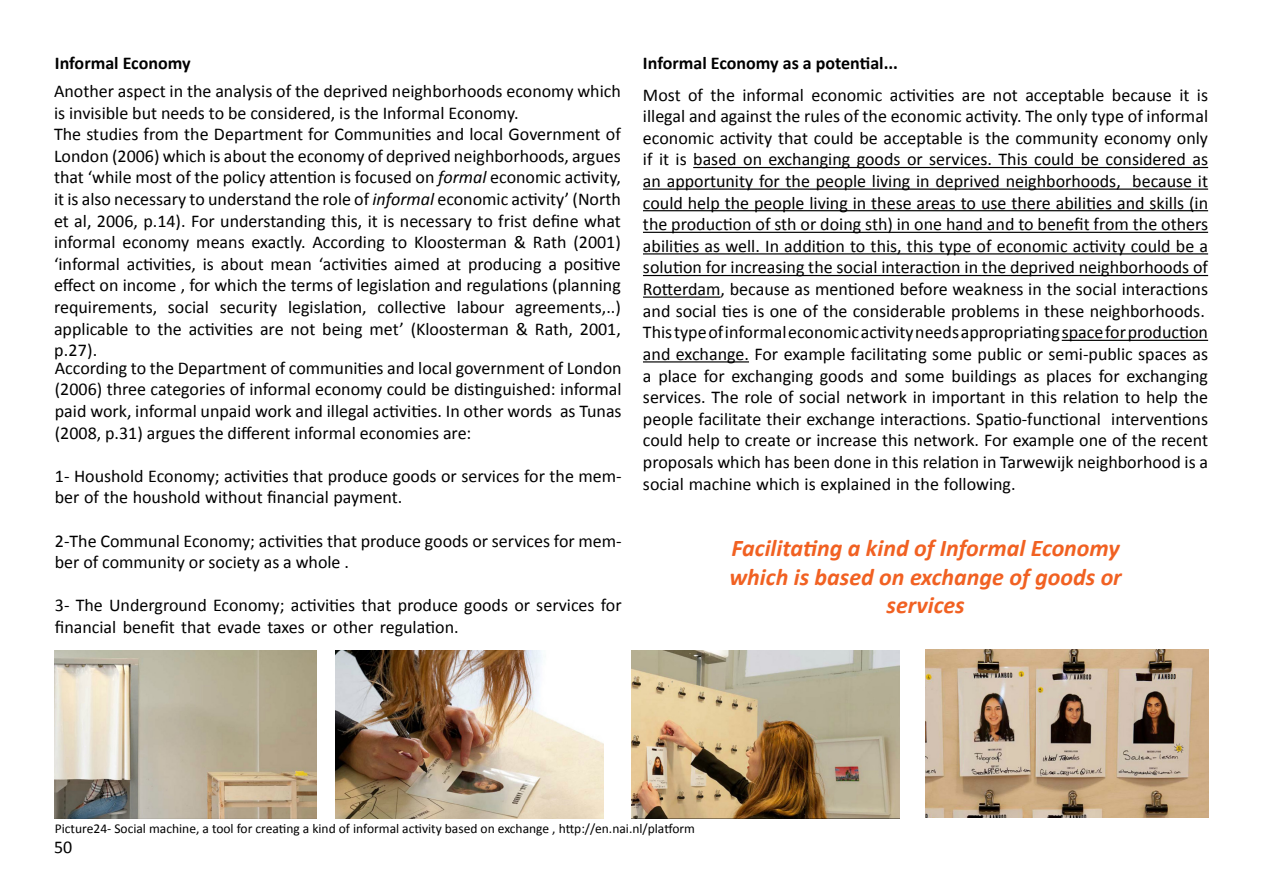
<style>
.page{position:relative;width:1263px;height:893px;background:#fff}
.page>*{position:absolute;margin:0;border:0;box-sizing:border-box;transform-origin:0 0}
.t1{font:italic 700 24px/28.8px "Calibri";color:#f16122;text-align:center}
.t2{font:18px/21.6px "Calibri";color:#000}
.t3{font:700 18px "Calibri";color:#000}
.t4{font:13.5px "Calibri";color:#000}
.s1{font-style:italic}
</style>
<div class="page">
<hr style="left:693px;top:167px;width:515px;height:1px;background:#000">
<hr style="left:643px;top:189px;width:565px;height:1px;background:#000">
<hr style="left:643px;top:210px;width:565px;height:1px;background:#000">
<hr style="left:643px;top:232px;width:565px;height:1px;background:#000">
<hr style="left:643px;top:253px;width:565px;height:1px;background:#000">
<hr style="left:643px;top:275px;width:565px;height:1px;background:#000">
<hr style="left:643px;top:297px;width:77px;height:1px;background:#000">
<hr style="left:1062px;top:340px;width:146px;height:1px;background:#000">
<hr style="left:643px;top:361px;width:106px;height:1px;background:#000">
<img style="left:55px;top:650px;width:261px;height:169px">
<img style="left:336px;top:650px;width:267px;height:169px">
<img style="left:631px;top:650px;width:268px;height:169px">
<img style="left:926px;top:649px;width:283px;height:169px">
<p class="t3" style="left:55px;top:51px;width:137px">Informal Economy</p>
<p class="t3" style="left:643px;top:51px;width:257px">Informal Economy as a potential...</p>
<p class="t2" style="left:54px;top:80px;width:568px">Another aspect in the analysis of the deprived neighborhoods economy which is invisible but needs to be considered, is the Informal Economy.<br>The studies from the Department for Communities and local Government of London (2006) which is about the economy of deprived neighborhoods, argues that ‘while most of the policy attention is focused on <span class="s1">formal</span> economic activity, it is also necessary to understand the role of <span class="s1">informal</span> economic activity’ (North et al, 2006, p.14). For understanding this, it is necessary to frist define what informal economy means exactly. According to Kloosterman &amp; Rath (2001) ‘informal activities, is about mean ‘activities aimed at producing a positive effect on income , for which the terms of legislation and regulations (planning requirements, social security legislation, collective labour agreements,..) applicable to the activities are not being met’ (Kloosterman &amp; Rath, 2001, p.27).</p>
<p class="t2" style="left:55px;top:357px;width:568px;text-align:justify">According to the Department of communities and local government of London (2006) three categories of informal economy could be distinguished: informal paid work, informal unpaid work and illegal activities. In other words as Tunas (2008, p.31) argues the different informal economies are:</p>
<p class="t2" style="left:55px;top:465px;width:568px">1- Houshold Economy; activities that produce goods or services for the mem&shy;ber of the houshold without financial payment.</p>
<p class="t2" style="left:55px;top:530px;width:568px">2-The Communal Economy; activities that produce goods or services for mem&shy;ber of community or society as a whole .</p>
<p class="t2" style="left:55px;top:595px;width:568px">3- The Underground Economy; activities that produce goods or services for financial benefit that evade taxes or other regulation.</p>
<p class="t2" style="left:643px;top:84px;width:567px">Most of the informal economic activities are not acceptable because it is illegal and against the rules of the economic activity. The only type of informal economic activity that could be acceptable is the community economy only if it is based on exchanging goods or services. This could be considered as an apportunity for the people living in deprived neighborhoods, because it could help the people living in these areas to use there abilities and skills (in the production of sth or doing sth) in one hand and to benefit from the others abilities as well. In addition to this, this type of economic activity could be a solution for increasing the social interaction in the deprived neighborhoods of Rotterdam, because as mentioned before weakness in the social interactions and social ties is one of the considerable problems in these neighborhoods.<br>This type of informal economic activity needs appropriating space for production and exchange. For example facilitating some public or semi-public spaces as a place for exchanging goods and some buildings as places for exchanging services. The role of social network in important in this relation to help the people facilitate their exchange interactions. Spatio-functional interventions could help to create or increase this network. For example one of the recent proposals which has been done in this relation in Tarwewijk neighborhood is a social machine which is explained in the following.</p>
<h1 class="t1" style="left:729px;top:533px;width:394px">Facilitating a kind of Informal Economy which is based on exchange of goods or services</h1>
<p class="t4" style="left:55px;top:820px;width:642px">Picture24- Social machine, a tool for creating a kind of informal activity based on exchange , http://en.nai.nl/platform</p>
<p class="t2" style="left:54px;top:836px;width:20px">50</p>
</div>
